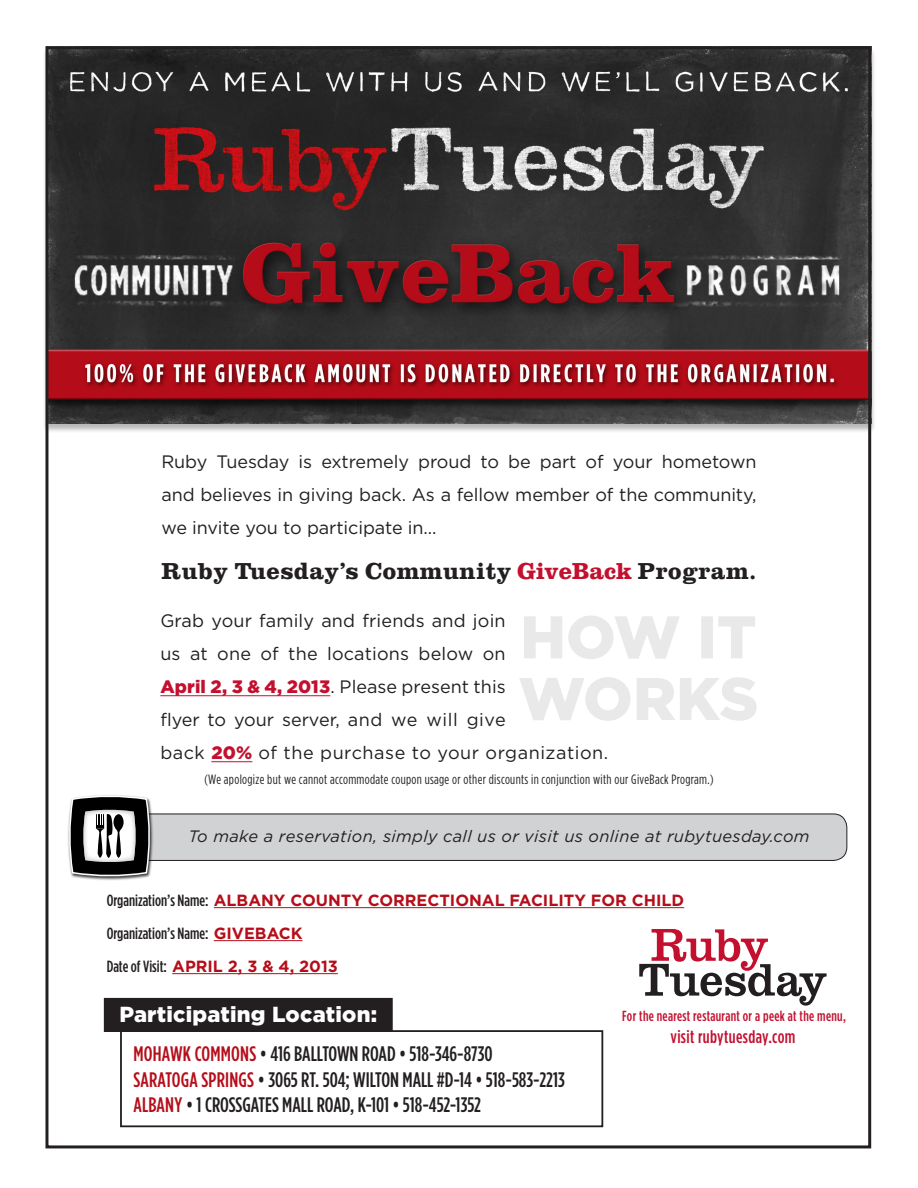
<style>
.page{position:relative;width:918px;height:1188px;background:#fff}
.page>*{position:absolute;margin:0;border:0;box-sizing:border-box;transform-origin:0 0}
.t1{font:700 24px "Clarendon LT Std";letter-spacing:.02em;color:#231f20}
.t2{font:900 21.75px "Gotham";letter-spacing:.01em;color:#fff}
.t3{font:500 21px "Gotham Condensed";color:#231f20}
.t4{font:500 18.15px "Gotham Condensed";letter-spacing:.02em;color:#c3102f}
.t5{font:18px/33px "Gotham";letter-spacing:.005em;color:#231f20;text-align:justify}
.t6{font:italic 16.5px "Gotham";letter-spacing:.02em;color:#231f20}
.t7{font:700 16.2px "Gotham";color:#b50e1a}
.t8{font:500 16.2px "Gotham Condensed";color:#231f20}
.t9{font:500 14.55px "Gotham Condensed";letter-spacing:.02em;color:#c3102f}
.t10{font:13.5px "Gotham Condensed";letter-spacing:.025em;color:#231f20}
.s1{color:#c3102f}
.s2{font-weight:900;color:#c3102f}
.s3{font-family:"Gotham Condensed";font-weight:500;color:#231f20}
.s4{font-family:"Gotham";font-weight:700;color:#b50e1a}
.s5{color:#b50e1a}
</style>
<div class="page">
<div style="left:43px;top:47px;width:833px;height:387px;background:#231f20;opacity:.32"></div>
<img style="left:49px;top:50px;width:818px;height:374px">
<hr style="left:160px;top:695px;width:170px;height:1px;background:#c3102f">
<hr style="left:211px;top:761px;width:41px;height:1px;background:#c3102f">
<svg style="left:519px;top:677px;width:238px;height:44px"></svg>
<svg style="left:524px;top:615px;width:231px;height:44px"></svg>
<div style="left:92px;top:814px;width:755px;height:46px;background:#d1d2d4;border-radius:14px"></div>
<div style="left:92px;top:814px;width:755px;height:47px;border:1px solid #231f20;border-radius:14px"></div>
<img style="left:68px;top:801px;width:87px;height:80px">
<svg style="left:69px;top:795px;width:81px;height:82px;background:#686868"></svg>
<hr style="left:214px;top:907px;width:470px;height:1px;background:#b50e1a">
<hr style="left:214px;top:940px;width:89px;height:1px;background:#b50e1a">
<hr style="left:172px;top:973px;width:166px;height:1px;background:#b50e1a">
<svg style="left:639px;top:929px;width:188px;height:77px"></svg>
<div style="left:120px;top:1030px;width:483px;height:97px;border:2px solid #231f20"></div>
<div style="left:105px;top:999px;width:287px;height:32px;background:#231f20"></div>
<div style="left:104px;top:998px;width:289px;height:34px;border:2px solid #231f20"></div>
<p class="t5" style="left:161px;top:445px;width:597px">Ruby Tuesday is extremely proud to be part of your hometown and believes in giving back. As a fellow member of the community, we invite you to participate in...</p>
<p class="t1" style="left:161px;top:556px;width:597px">Ruby Tuesday’s Community <span class="s1">GiveBack</span> Program.</p>
<p class="t5" style="left:160px;top:604px;width:450px;text-align:left">Grab your family and friends and join<br>us at one of the locations below on<br><span class="s2">April 2, 3 &amp; 4, 2013</span>. Please present this<br>flyer to your server, and we will give<br>back <span class="s2">20%</span> of the purchase to your organization.</p>
<p class="t10" style="left:204px;top:772px;width:511px">(We apologize but we cannot accommodate coupon usage or other discounts in conjunction with our GiveBack Program.)</p>
<p class="t6" style="left:188px;top:827px;width:623px">To make a reservation, simply call us or visit us online at rubytuesday.com</p>
<p class="t7" style="left:107px;top:890px;width:579px"><span class="s3">Organization’s Name:</span> ALBANY COUNTY CORRECTIONAL FACILITY FOR CHILD</p>
<p class="t8" style="left:107px;top:924px;width:197px">Organization’s Name: <span class="s4">GIVEBACK</span></p>
<p class="t7" style="left:107px;top:956px;width:233px"><span class="s3">Date of Visit:</span> APRIL 2, 3 &amp; 4, 2013</p>
<p class="t9" style="left:622px;top:1008px;width:225px">For the nearest restaurant or a peek at the menu,</p>
<p class="t4" style="left:670px;top:1027px;width:126px">visit rubytuesday.com</p>
<p class="t3" style="left:133px;top:1043px;width:361px"><span class="s5">MOHAWK COMMONS</span> • 416 BALLTOWN ROAD • 518-346-8730</p>
<p class="t3" style="left:133px;top:1068px;width:433px"><span class="s5">SARATOGA SPRINGS</span> • 3065 RT. 504; WILTON MALL #D-14 • 518-583-2213</p>
<p class="t3" style="left:133px;top:1094px;width:349px"><span class="s5">ALBANY</span> • 1 CROSSGATES MALL ROAD, K-101 • 518-452-1352</p>
<p class="t2" style="left:120px;top:1002px;width:259px">Participating Location:</p>
</div>
